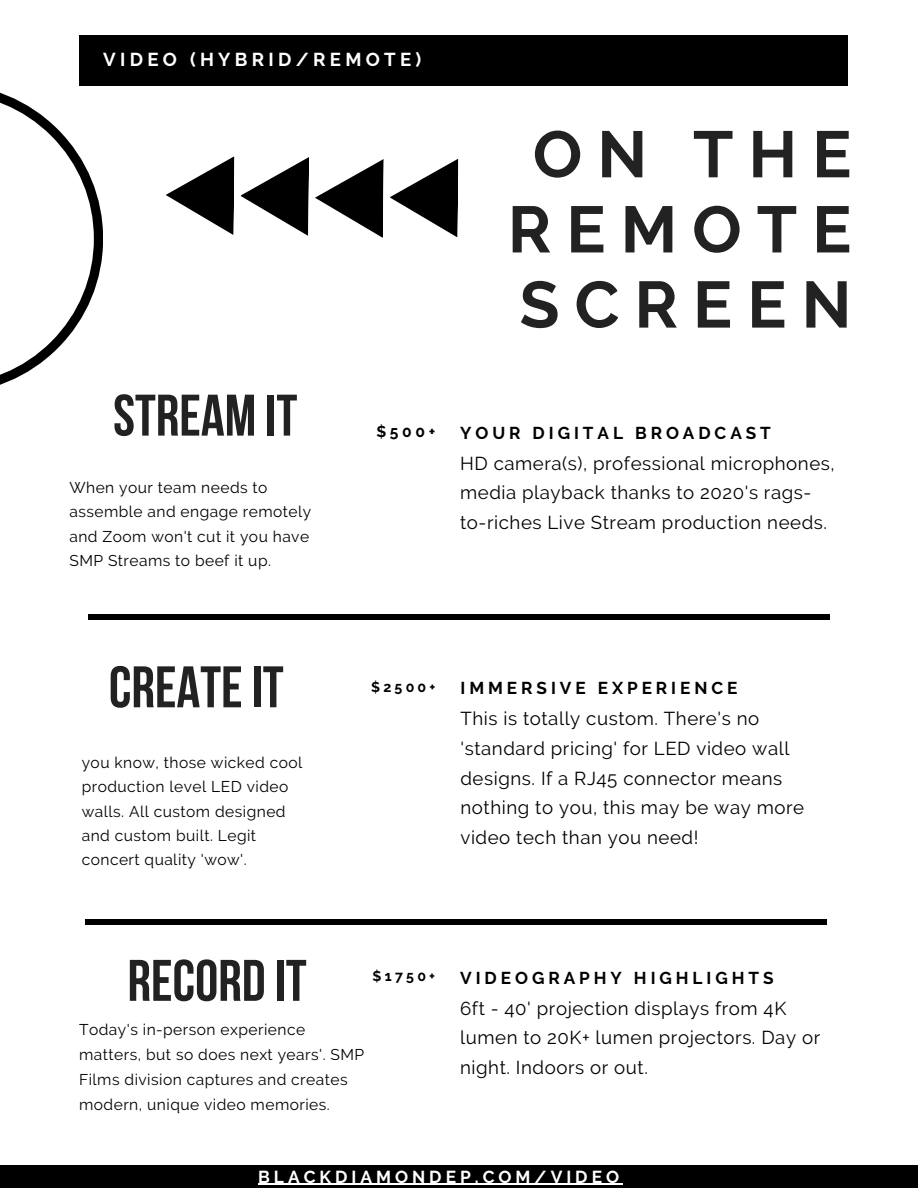
<style>
.page{position:relative;width:918px;height:1188px;background:#fff}
.page>*{position:absolute;margin:0;border:0;box-sizing:border-box;transform-origin:0 0}
.t1{font:700 65.4px/75.2px "Raleway";letter-spacing:.23em;color:#222;text-align:center}
.t2{font:700 58.5px "Bebas Neue";color:#222}
.t3{font:18.6px/29.7px "Raleway";letter-spacing:.03em;color:#000}
.t4{font:700 18.6px "Raleway";letter-spacing:.23em;color:#fff}
.t5{font:700 17.25px "Raleway";letter-spacing:.23em;color:#fff}
.t6{font:700 17.1px "Raleway";letter-spacing:.23em;color:#000}
.t7{font:15.6px/24.3px "Raleway";letter-spacing:.03em;color:#000}
.t8{font:700 15.6px "Raleway";color:#000}
.t9{font:700 14.25px "Raleway";letter-spacing:.23em;color:#000}
</style>
<div class="page">
<div style="left:79px;top:35px;width:769px;height:51px;background:#000"></div>
<svg style="left:0;top:92px;width:103px;height:293px"></svg>
<svg style="left:390px;top:159px;width:68px;height:78px"></svg>
<svg style="left:315px;top:159px;width:69px;height:79px"></svg>
<svg style="left:166px;top:156px;width:143px;height:80px"></svg>
<div style="left:89px;top:614px;width:741px;height:6px;background:#000"></div>
<div style="left:0;top:1166px;width:918px;height:22px;background:#000"></div>
<div style="left:85px;top:919px;width:742px;height:6px;background:#000"></div>
<hr style="left:258px;top:1184px;width:365px;height:1px;background:#fff">
<h3 class="t4" style="left:103px;top:49px;width:320px">VIDEO (HYBRID/REMOTE)</h3>
<h4 class="t1" style="left:508px;top:117px;width:345px">ON THE<br>REMOTE<br>SCREEN</h4>
<h1 class="t2" style="left:113px;top:392px;width:186px">STREAM IT</h1>
<h2 class="t7" style="left:69px;top:475px;width:243px">When your team needs to assemble and engage remotely and Zoom won't cut it you have<br>SMP Streams to beef it up.</h2>
<h4 class="t2" style="left:109px;top:663px;width:176px">CREATEIT</h4>
<h2 class="t7" style="left:82px;top:750px;width:222px">you know, those wicked cool production level LED video walls. All custom designed and custom built. Legit concert quality 'wow'.</h2>
<h6 class="t8" style="left:376px;top:422px;width:60px">$500+</h6>
<h5 class="t6" style="left:460px;top:423px;width:312px">YOUR DIGITAL BROADCAST</h5>
<h5 class="t3" style="left:460px;top:448px;width:376px">HD camera(s), professional microphones, media playback thanks to 2020's rags&shy;to-riches Live Stream production needs.</h5>
<h6 class="t9" style="left:371px;top:678px;width:66px">$2500+</h6>
<p class="t6" style="left:461px;top:678px;width:279px">IMMERSIVE EXPERIENCE</p>
<h5 class="t3" style="left:461px;top:704px;width:345px">This is totally custom. There's no 'standard pricing' for LED video wall designs. If a RJ45 connector means nothing to you, this may be way more video tech than you need!</h5>
<h2 class="t2" style="left:127px;top:957px;width:181px">RECORD IT</h2>
<p class="t7" style="left:79px;top:1017px;width:287px;line-height:24.8px">Today's in-person experience matters, but so does next years'. SMP Films division captures and creates modern, unique video memories.</p>
<h5 class="t9" style="left:373px;top:968px;width:64px">$1750+</h5>
<h4 class="t6" style="left:460px;top:968px;width:315px">VIDEOGRAPHY HIGHLIGHTS</h4>
<p class="t3" style="left:460px;top:993px;width:362px">6ft - 40' projection displays from 4K lumen to 20K+ lumen projectors. Day or night. Indoors or out.</p>
<h5 class="t5" style="left:258px;top:1166px;width:362px">BLACKDIAMONDEP.COM/VIDEO</h5>
</div>
